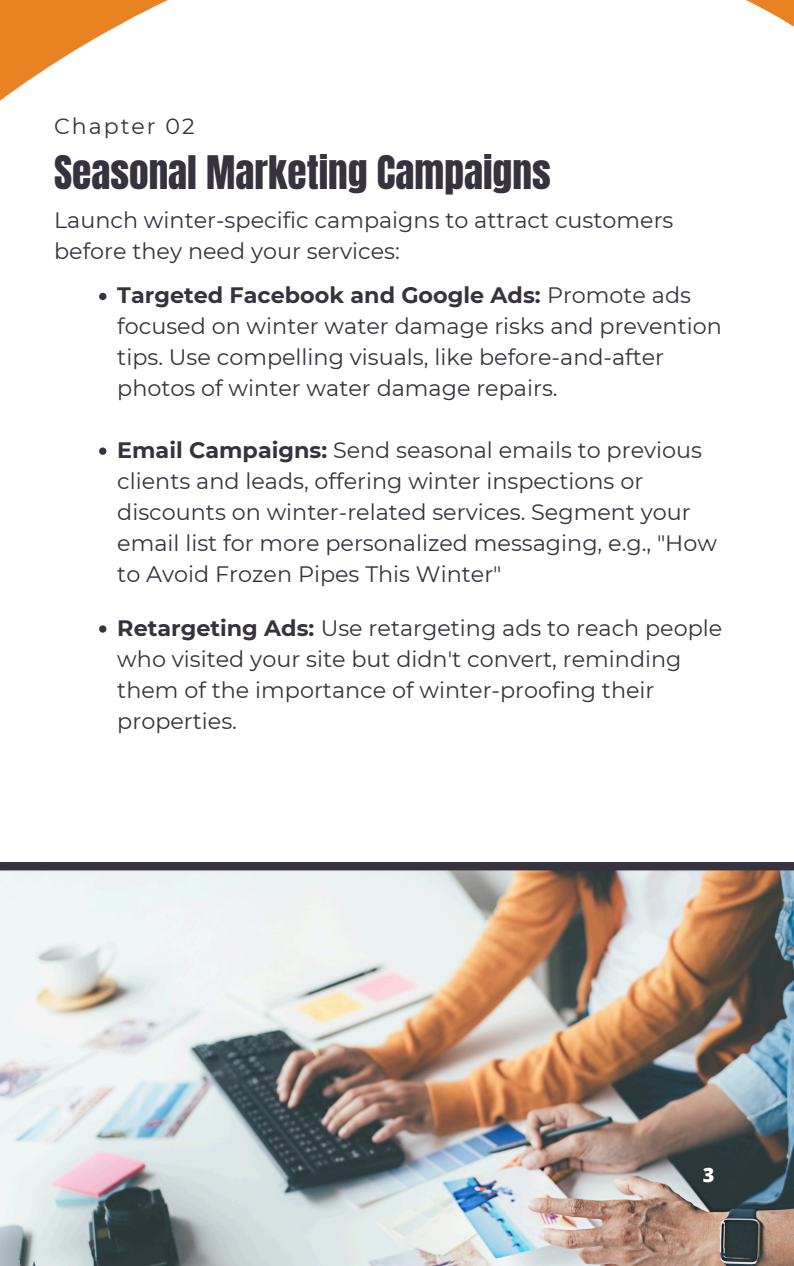
<style>
.page{position:relative;width:794px;height:1266px;background:#fff}
.page>*{position:absolute;margin:0;border:0;box-sizing:border-box;transform-origin:0 0}
.t1{font:39.3px "Anton";color:#36323e}
.t2{font:22.27px/30.9px "Montserrat";color:#36323e}
.t3{font:22.05px "Montserrat";letter-spacing:.09em;color:#36323e}
.t4{font:800 19.8px "Open Sans";color:#fff}
.s1{font-weight:700}
</style>
<div class="page">
<svg style="left:0;top:0;width:793px;height:101px"></svg>
<svg style="left:99px;top:293px;width:7px;height:7px"></svg>
<svg style="left:99px;top:447px;width:7px;height:8px"></svg>
<svg style="left:99px;top:625px;width:7px;height:7px"></svg>
<img style="left:0;top:862px;width:793px;height:404px">
<p class="t3" style="left:54px;top:113px;width:142px">Chapter 02</p>
<p class="t1" style="left:54px;top:144px;width:498px">Seasonal Marketing Campaigns</p>
<p class="t2" style="left:54px;top:204px;width:620px">Launch winter-specific campaigns to attract customers before they need your services:</p>
<p class="t2" style="left:117px;top:280px;width:605px"><span class="s1">Targeted Facebook and Google Ads:</span> Promote ads focused on winter water damage risks and prevention tips. Use compelling visuals, like before-and-after photos of winter water damage repairs.</p>
<p class="t2" style="left:117px;top:435px;width:601px"><span class="s1">Email Campaigns:</span> Send seasonal emails to previous clients and leads, offering winter inspections or discounts on winter-related services. Segment your email list for more personalized messaging, e.g., "How to Avoid Frozen Pipes This Winter"</p>
<p class="t2" style="left:117px;top:612px;width:606px"><span class="s1">Retargeting Ads:</span> Use retargeting ads to reach people who visited your site but didn't convert, reminding them of the importance of winter-proofing their properties.</p>
<p class="t4" style="left:702px;top:1160px;width:13px">3</p>
</div>
